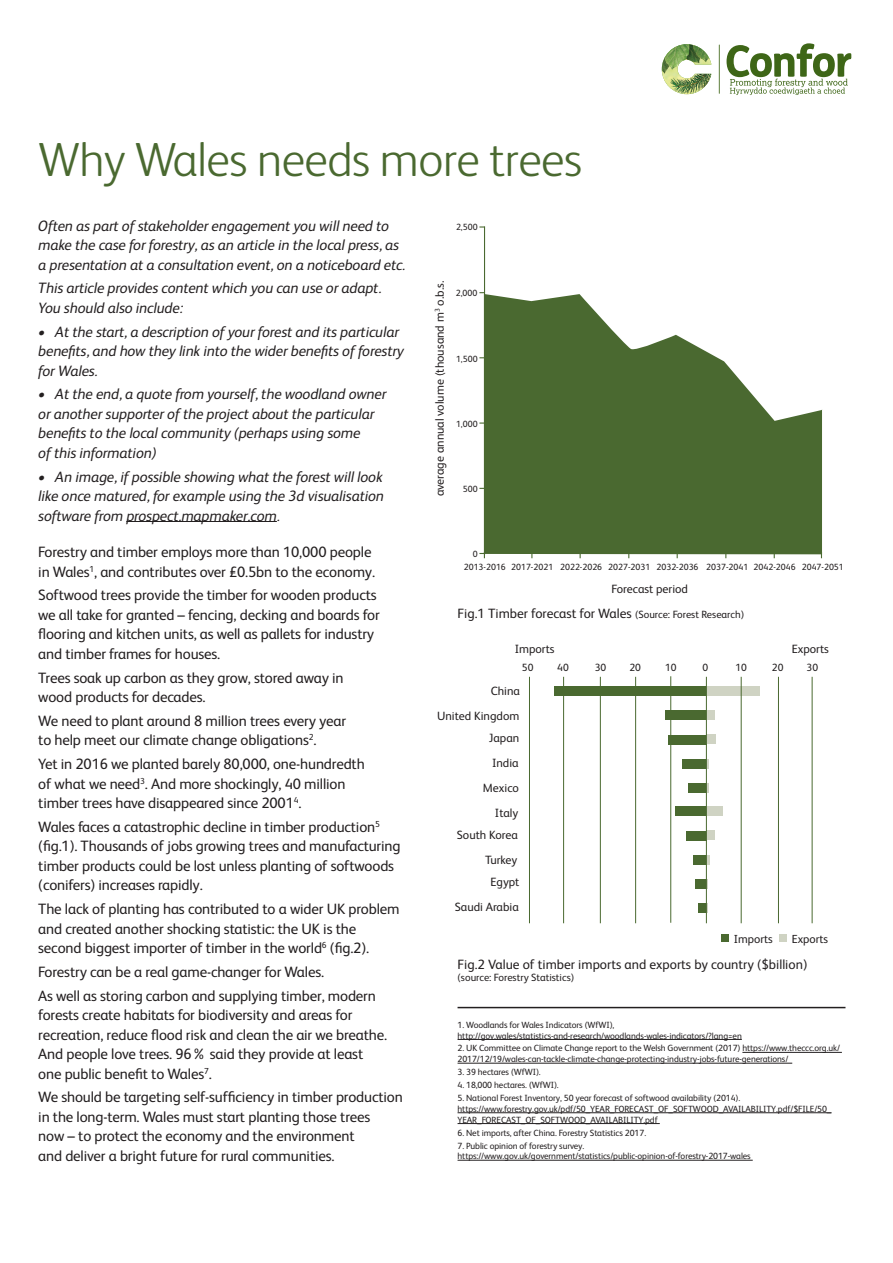
<style>
.page{position:relative;width:893px;height:1263px;background:#fff}
.page>*{position:absolute;margin:0;border:0;box-sizing:border-box;transform-origin:0 0}
.t1{font:300 48px "FS Albert";letter-spacing:-.01em;color:#4a6930}
.t2{font:15px/19.5px "FS Albert";letter-spacing:-.01em;color:#231f20}
.t3{font:italic 15px/19.5px "FS Albert";letter-spacing:-.01em;color:#231f20}
.t4{font:13.5px "FS Albert";color:#231f20}
.t5{font:12px/24.9px "FS Albert";color:#231f20;text-align:right}
.t6{font:11.7px "FS Albert";color:#231f20}
.t7{font:10.5px "FS Albert";color:#231f20}
.t8{font:9px/10.8px "FS Albert";letter-spacing:-.01em;color:#231f20}
.s1{font-size:10.5px}
</style>
<div class="page">
<hr style="left:126px;top:521px;width:151px;height:1px;background:#231f20">
<hr style="left:719px;top:45px;width:1px;height:49px;background:#3e6617">
<img style="left:662px;top:44px;width:49px;height:50px">
<svg style="left:726px;top:43px;width:125px;height:52px"></svg>
<hr style="left:458px;top:1039px;width:284px;height:1px;background:#231f20">
<hr style="left:742px;top:1052px;width:100px;height:1px;background:#231f20">
<hr style="left:458px;top:1063px;width:334px;height:1px;background:#231f20">
<hr style="left:458px;top:1112px;width:373px;height:1px;background:#231f20">
<hr style="left:458px;top:1123px;width:202px;height:1px;background:#231f20">
<hr style="left:458px;top:1160px;width:295px;height:1px;background:#231f20">
<svg style="left:485px;top:294px;width:337px;height:260px;fill:#4a6930"></svg>
<svg style="left:479px;top:552px;width:6px;height:6px"></svg>
<hr style="left:484px;top:226px;width:1px;height:328px;background:#4a6930">
<div style="left:554px;top:686px;width:152px;height:10px;background:#4a6930"></div>
<div style="left:665px;top:710px;width:41px;height:10px;background:#4a6930"></div>
<div style="left:668px;top:735px;width:38px;height:10px;background:#4a6930"></div>
<div style="left:682px;top:759px;width:24px;height:10px;background:#4a6930"></div>
<div style="left:688px;top:783px;width:18px;height:10px;background:#4a6930"></div>
<div style="left:675px;top:806px;width:31px;height:10px;background:#4a6930"></div>
<div style="left:686px;top:831px;width:20px;height:9px;background:#4a6930"></div>
<div style="left:693px;top:855px;width:13px;height:9px;background:#4a6930"></div>
<div style="left:695px;top:879px;width:11px;height:9px;background:#4a6930"></div>
<div style="left:698px;top:903px;width:8px;height:9px;background:#4a6930"></div>
<hr style="left:706px;top:855px;width:4px;height:10px;background:#cfd3c3">
<div style="left:706px;top:830px;width:9px;height:10px;background:#cfd3c3"></div>
<div style="left:706px;top:806px;width:17px;height:10px;background:#cfd3c3"></div>
<svg style="left:707px;top:783px;width:2px;height:9px"></svg>
<svg style="left:707px;top:759px;width:2px;height:9px"></svg>
<div style="left:706px;top:734px;width:10px;height:10px;background:#cfd3c3"></div>
<div style="left:706px;top:710px;width:9px;height:10px;background:#cfd3c3"></div>
<div style="left:706px;top:686px;width:54px;height:10px;background:#cfd3c3"></div>
<hr style="left:706px;top:677px;width:1px;height:246px;background:#4a6930">
<hr style="left:670px;top:676px;width:1px;height:247px;background:#4a6930">
<hr style="left:635px;top:677px;width:1px;height:246px;background:#4a6930">
<hr style="left:600px;top:677px;width:1px;height:246px;background:#4a6930">
<hr style="left:563px;top:677px;width:1px;height:246px;background:#4a6930">
<hr style="left:529px;top:677px;width:1px;height:246px;background:#4a6930">
<hr style="left:741px;top:677px;width:1px;height:246px;background:#4a6930">
<hr style="left:778px;top:677px;width:1px;height:246px;background:#4a6930">
<hr style="left:812px;top:677px;width:1px;height:246px;background:#4a6930">
<div style="left:721px;top:934px;width:8px;height:8px;background:#4a6930"></div>
<div style="left:779px;top:934px;width:8px;height:8px;background:#cfd3c3"></div>
<hr style="left:458px;top:1007px;width:387px;height:1px;background:#231f20">
<h1 class="t1" style="left:39px;top:128px;width:545px">Why Wales needs more trees</h1>
<p class="t3" style="left:38px;top:215px;width:369px">Often as part of stakeholder engagement you will need to make the case for forestry, as an article in the local press, as a presentation at a consultation event, on a noticeboard etc.</p>
<p class="t3" style="left:38px;top:278px;width:345px">This article provides content which you can use or adapt.<br>You should also include:</p>
<p class="t3" style="left:38px;top:321px;width:367px">• At the start, a description of your forest and its particular benefits, and how they link into the wider benefits of forestry for Wales.</p>
<p class="t3" style="left:38px;top:384px;width:350px">• At the end, a quote from yourself, the woodland owner or another supporter of the project about the particular benefits to the local community (perhaps using some<br>of this information)</p>
<p class="t3" style="left:38px;top:466px;width:347px;text-align:justify">• An image, if possible showing what the forest will look like once matured, for example using the 3d visualisation software from prospect.mapmaker.com.</p>
<p class="t2" style="left:38px;top:541px;width:338px">Forestry and timber employs more than 10,000 people in Wales<sup>1</sup>, and contributes over £0.5bn to the economy.</p>
<p class="t2" style="left:38px;top:585px;width:343px">Softwood trees provide the timber for wooden products we all take for granted – fencing, decking and boards for flooring and kitchen units, as well as pallets for industry and timber frames for houses.</p>
<p class="t2" style="left:38px;top:667px;width:307px">Trees soak up carbon as they grow, stored away in wood products for decades.</p>
<p class="t2" style="left:38px;top:710px;width:309px">We need to plant around 8 million trees every year to help meet our climate change obligations<sup>2</sup>.</p>
<p class="t2" style="left:38px;top:753px;width:328px">Yet in 2016 we planted barely 80,000, one-hundredth of what we need<sup>3</sup>. And more shockingly, 40 million timber trees have disappeared since 2001<sup>4</sup>.</p>
<p class="t2" style="left:38px;top:816px;width:364px">Wales faces a catastrophic decline in timber production<sup>5 </sup>(fig.1). Thousands of jobs growing trees and manufacturing timber products could be lost unless planting of softwoods (conifers) increases rapidly.</p>
<p class="t2" style="left:38px;top:898px;width:363px">The lack of planting has contributed to a wider UK problem and created another shocking statistic: the UK is the second biggest importer of timber in the world<sup>6</sup> (fig.2).</p>
<p class="t2" style="left:38px;top:959px;width:339px;line-height:23.7px">Forestry can be a real game-changer for Wales.<br>As well as storing carbon and supplying timber, modern</p>
<p class="t2" style="left:38px;top:1004px;width:350px">forests create habitats for biodiversity and areas for recreation, reduce flood risk and clean the air we breathe.<br>And people love trees. 96% said they provide at least one public benefit to Wales<sup>7</sup>.</p>
<p class="t2" style="left:38px;top:1087px;width:366px">We should be targeting self-sufficiency in timber production in the long-term. Wales must start planting those trees<br>now – to protect the economy and the environment<br>and deliver a bright future for rural communities.</p>
<p class="t8" style="left:456px;top:221px;width:23px">2,500</p>
<p class="t5" style="left:427px;top:496px;width:217px;rotate:-90deg">average annual volume (thousand m<sup>3</sup> o.b.s.</p>
<p class="t8" style="left:456px;top:287px;width:23px">2,000</p>
<p class="t8" style="left:456px;top:353px;width:23px">1,500</p>
<p class="t8" style="left:456px;top:418px;width:23px">1,000</p>
<p class="t8" style="left:463px;top:483px;width:16px">500</p>
<p class="t8" style="left:473px;top:548px;width:6px">0</p>
<p class="t8" style="left:464px;top:561px;width:382px">2013-2016 2017-2021 2022-2026 2027-2031 2032-2036 2037-2041 2042-2046 2047-2051</p>
<p class="t5" style="left:612px;top:575px;width:78px">Forecast period</p>
<p class="t4" style="left:458px;top:604px;width:288px">Fig.1 Timber forecast for Wales <span class="s1">(Source: Forest Research)</span></p>
<p class="t5" style="left:515px;top:636px;width:41px">Imports</p>
<p class="t5" style="left:792px;top:636px;width:39px">Exports</p>
<p class="t7" style="left:522px;top:660px;width:13px">50</p>
<p class="t7" style="left:557px;top:660px;width:13px">40</p>
<p class="t7" style="left:595px;top:660px;width:13px">30</p>
<p class="t7" style="left:629px;top:660px;width:13px">20</p>
<p class="t7" style="left:665px;top:660px;width:13px">10</p>
<p class="t7" style="left:703px;top:660px;width:7px">0</p>
<p class="t7" style="left:735px;top:660px;width:13px">10</p>
<p class="t7" style="left:772px;top:660px;width:13px">20</p>
<p class="t7" style="left:807px;top:660px;width:13px">30</p>
<p class="t5" style="left:437px;top:678px;width:84px">China<br>United Kingdom</p>
<p class="t5" style="left:483px;top:725px;width:38px">Japan<br>India<br>Mexico<br>Italy</p>
<p class="t5" style="left:457px;top:822px;width:63px">South Korea<br>Turkey</p>
<p class="t5" style="left:455px;top:869px;width:66px">Egypt<br>Saudi Arabia</p>
<p class="t6" style="left:734px;top:931px;width:41px">Imports</p>
<p class="t6" style="left:792px;top:931px;width:38px">Exports</p>
<p class="t4" style="left:458px;top:955px;width:351px">Fig.2 Value of timber imports and exports by country ($billion)</p>
<p class="t7" style="left:458px;top:971px;width:118px">(source: Forestry Statistics)</p>
<p class="t8" style="left:458px;top:1019px;width:286px">1. Woodlands for Wales Indicators (WfWI), http://gov.wales/statistics-and-research/woodlands-wales-indicators/?lang=en</p>
<p class="t8" style="left:458px;top:1042px;width:384px">2. UK Committee on Climate Change report to the Welsh Government (2017) https://www.theccc.org.uk/<br>2017/12/19/wales-can-tackle-climate-change-protecting-industry-jobs-future-generations/</p>
<p class="t8" style="left:458px;top:1066px;width:85px">3. 39 hectares (WfWI).</p>
<p class="t8" style="left:458px;top:1079px;width:103px">4. 18,000 hectares. (WfWI).</p>
<p class="t8" style="left:458px;top:1092px;width:375px">5. National Forest Inventory, 50 year forecast of softwood availability (2014). https://www.forestry.gov.uk/pdf/50_YEAR_FORECAST_OF_SOFTWOOD_AVAILABILITY.pdf/$FILE/50_<br>YEAR_FORECAST_OF_SOFTWOOD_AVAILABILITY.pdf</p>
<p class="t8" style="left:458px;top:1127px;width:190px">6. Net imports, after China. Forestry Statistics 2017.</p>
<p class="t8" style="left:458px;top:1139px;width:295px">7. Public opinion of forestry survey. https://www.gov.uk/government/statistics/public-opinion-of-forestry-2017-wales</p>
</div>
